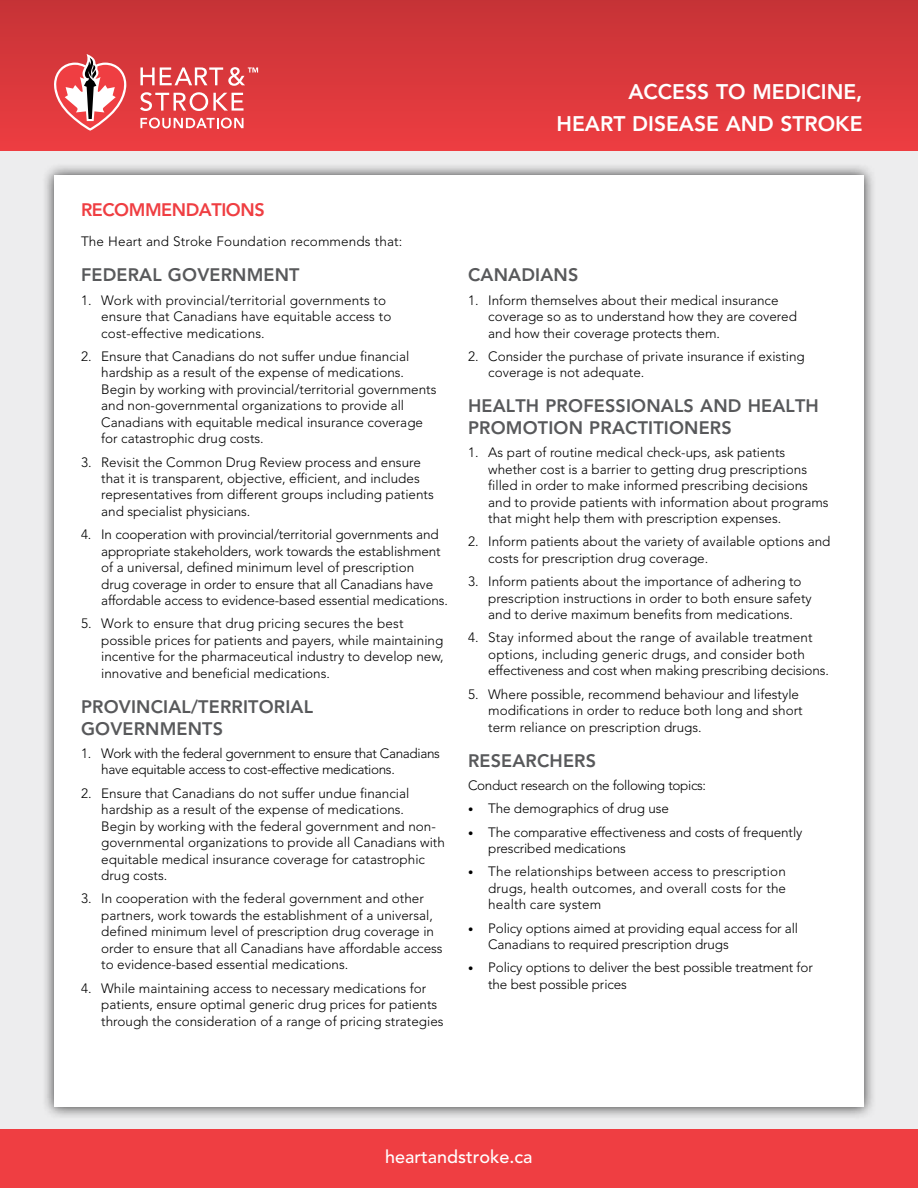
<style>
.page{position:relative;width:918px;height:1188px;background:#ededee}
.page>*{position:absolute;margin:0;border:0;box-sizing:border-box;transform-origin:0 0}
.t1{font:800 21px/31.5px "Avenir";color:#fff;text-align:right}
.t2{font:800 18px/21.6px "Avenir";letter-spacing:.01em;color:#58595b}
.t3{font:500 18px "Avenir";color:#fff}
.t4{font:800 18px "Avenir";color:#ef3e42}
.t5{font:300 13.5px/16.5px "Avenir";color:#000}
.t6{font:300 13.5px/16.5px "Avenir";letter-spacing:-.025em;color:#000}
.s1{font-size:10.5px}
</style>
<div class="page">
<hr style="left:0;top:1129px;width:1px;height:59px;background:#ef3e42">
<div style="left:0;top:1130px;width:918px;height:58px;background:#ef3e42"></div>
<div style="left:0;top:0;width:918px;height:151px;background:linear-gradient(to bottom,#c53336,#ed3d41)"></div>
<svg style="left:140px;top:92px;width:104px;height:19px;background:#e97679"></svg>
<svg style="left:140px;top:118px;width:104px;height:10px"></svg>
<svg style="left:54px;top:54px;width:72px;height:77px;background:#de6e70"></svg>
<svg style="left:140px;top:67px;width:118px;height:19px;background:#e47275"></svg>
<div style="left:42px;top:163px;width:835px;height:957px;background:#000;opacity:.75"></div>
<div style="left:54px;top:176px;width:810px;height:931px;background:#fff"></div>
<h1 class="t1" style="left:557px;top:76px;width:307px">ACCESS TO MEDICINE,<br>HEART DISEASE AND STROKE</h1>
<h2 class="t4" style="left:81px;top:199px;width:13px">RECO</h2>
<h2 class="t4" style="left:129px;top:199px;width:46px">MMEND</h2>
<h2 class="t4" style="left:199px;top:199px;width:24px">ATIONS</h2>
<p class="t5" style="left:81px;top:233px;width:323px">The Heart and Stroke Foundation recommends that:</p>
<h2 class="t2" style="left:81px;top:264px;width:220px">FEDERAL GOVERNM ENT</h2>
<p class="t5" style="left:101px;top:292px;width:292px;text-indent:-20px">1. Work with provincial/territorial governments to ensure that Canadians have equitable access to cost-effective medications.</p>
<p class="t5" style="left:101px;top:348px;width:337px;text-indent:-20px">2. Ensure that Canadians do not suffer undue financial hardship as a result of the expense of medications.<br>Begin by working with provincial/territorial governments and non-governmental organizations to provide all Canadians with equitable medical insurance coverage for catastrophic drug costs.</p>
<p class="t5" style="left:101px;top:454px;width:334px;text-indent:-20px">3. Revisit the Common Drug Review process and ensure that it is transparent, objective, efficient, and includes representatives from different groups including patients and specialist physicians.</p>
<p class="t5" style="left:101px;top:526px;width:348px;text-indent:-20px">4. In cooperation with provincial/territorial governments and appropriate stakeholders, work towards the establishment of a universal, defined minimum level of prescription<br>drug coverage in order to ensure that all Canadians have affordable access to evidence-based essential medications.</p>
<p class="t5" style="left:101px;top:616px;width:344px;text-indent:-20px">5. Work to ensure that drug pricing secures the best possible prices for patients and payers, while maintaining incentive for the pharmaceutical industry to develop new, innovative and beneficial medications.</p>
<h2 class="t2" style="left:81px;top:696px;width:234px">PROVINCIAL/TERRITORIAL<br>GOVERNM ENTS</h2>
<p class="t6" style="left:101px;top:745px;width:340px;text-indent:-20px">1. Work with the federal government to ensure that Canadians have equitable access to cost-effective medications.</p>
<p class="t5" style="left:101px;top:785px;width:345px;text-indent:-20px">2. Ensure that Canadians do not suffer undue financial hardship as a result of the expense of medications.<br>Begin by working with the federal government and non&shy;governmental organizations to provide all Canadians with equitable medical insurance coverage for catastrophic drug costs.</p>
<p class="t5" style="left:101px;top:891px;width:343px;text-indent:-20px">3. In cooperation with the federal government and other partners, work towards the establishment of a universal, defined minimum level of prescription drug coverage in order to ensure that all Canadians have affordable access to evidence-based essential medications.</p>
<p class="t5" style="left:101px;top:980px;width:344px;text-indent:-20px">4. While maintaining access to necessary medications for patients, ensure optimal generic drug prices for patients through the consideration of a range of pricing strategies</p>
<h2 class="t2" style="left:468px;top:264px;width:112px">CANADIANS</h2>
<p class="t5" style="left:488px;top:292px;width:310px;text-indent:-20px">1. Inform themselves about their medical insurance coverage so as to understand how they are covered and how their coverage protects them.</p>
<p class="t5" style="left:488px;top:348px;width:318px;text-indent:-20px">2. Consider the purchase of private insurance if existing coverage is not adequate.</p>
<h2 class="t2" style="left:468px;top:395px;width:350px">HEALTH PROFESSIONALS AND HEALTH<br>PROMOTION PRACTITIONERS</h2>
<p class="t5" style="left:488px;top:444px;width:342px;text-indent:-20px">1. As part of routine medical check-ups, ask patients whether cost is a barrier to getting drug prescriptions filled in order to make informed prescribing decisions and to provide patients with information about programs that might help them with prescription expenses.</p>
<p class="t5" style="left:488px;top:534px;width:344px;text-indent:-20px">2. Inform patients about the variety of available options and costs for prescription drug coverage.</p>
<p class="t5" style="left:488px;top:573px;width:325px;text-indent:-20px">3. Inform patients about the importance of adhering to prescription instructions in order to both ensure safety and to derive maximum benefits from medications.</p>
<p class="t5" style="left:488px;top:630px;width:342px;text-indent:-20px">4. Stay informed about the range of available treatment options, including generic drugs, and consider both effectiveness and cost when making prescribing decisions.</p>
<p class="t5" style="left:488px;top:686px;width:316px;text-indent:-20px">5. Where possible, recommend behaviour and lifestyle modifications in order to reduce both long and short term reliance on prescription drugs.</p>
<h2 class="t2" style="left:468px;top:750px;width:130px">RESEARCH ERS</h2>
<p class="t6" style="left:468px;top:777px;width:240px">Conduct research on the following topics:</p>
<p class="t5" style="left:468px;top:800px;width:202px"><span class="s1">•</span> The demographics of drug use</p>
<p class="t5" style="left:488px;top:824px;width:316px;text-indent:-20px"><span class="s1">•</span> The comparative effectiveness and costs of frequently prescribed medications</p>
<p class="t5" style="left:488px;top:863px;width:299px;text-align:justify;text-indent:-20px"><span class="s1">•</span> The relationships between access to prescription drugs, health outcomes, and overall costs for the health care system</p>
<p class="t5" style="left:488px;top:920px;width:311px;text-indent:-20px"><span class="s1">•</span> Policy options aimed at providing equal access for all<br>Canadians to required prescription drugs</p>
<p class="t5" style="left:488px;top:959px;width:326px;text-indent:-20px"><span class="s1">•</span> Policy options to deliver the best possible treatment for the best possible prices</p>
<h2 class="t3" style="left:385px;top:1147px;width:149px">heartandstroke.ca</h2>
</div>
